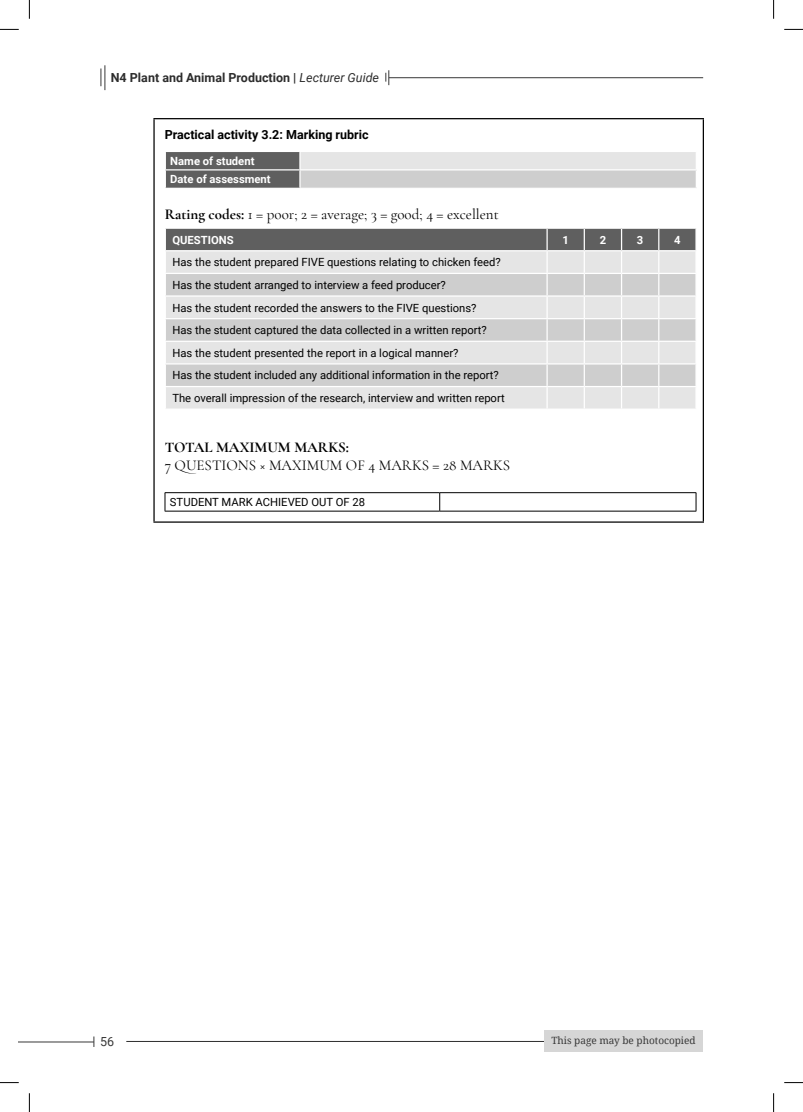
<style>
.page{position:relative;width:803px;height:1112px;background:#fff}
.page>*{position:absolute;margin:0;border:0;box-sizing:border-box;transform-origin:0 0}
.body_no_indent{font:15px/17.5px "Cormorant Garamond";color:#000}
.t1{font:700 12.5px "Roboto";color:#2d2d2d}
.Table_head_black_lft{font:700 12.5px "Roboto";color:#000}
.t2{font:12.5px "Roboto";color:#383838}
.Table_txt_lft{font:11.25px "Roboto";color:#000}
.Table_head_white_lft{font:700 11.25px "Roboto";color:#fff}
.Table_head_white_ctr{font:700 11.25px "Roboto";color:#fff}
.t3{font:10px "Droid Serif";color:#383838}
.s1{font-weight:400;font-style:italic}
.s2{font-weight:700}
</style>
<div class="page">
<hr style="left:126px;top:1040px;width:421px;height:1px;background:#2d2d2d">
<hr style="left:19px;top:1041px;width:75px;height:1px;background:#383838">
<svg style="left:101px;top:65px;width:5px;height:25px"></svg>
<hr style="left:389px;top:77px;width:314px;height:1px;background:#383838">
<svg style="left:385px;top:70px;width:4px;height:15px"></svg>
<div style="left:544px;top:1029px;width:159px;height:22px;background:#d6d6d6"></div>
<hr style="left:153px;top:118px;width:551px;height:1px;background:#000">
<hr style="left:153px;top:119px;width:2px;height:402px;background:#000">
<hr style="left:703px;top:119px;width:1px;height:402px;background:#000">
<hr style="left:153px;top:521px;width:551px;height:1px;background:#000">
<div style="left:300px;top:151px;width:396px;height:19px;background:#e5e5e5"></div>
<div style="left:300px;top:170px;width:396px;height:18px;background:#cecece"></div>
<hr style="left:300px;top:151px;width:397px;height:1px;background:#fff">
<hr style="left:300px;top:169px;width:397px;height:1px;background:#fff">
<svg style="left:165px;top:152px;width:136px;height:36px;background:#686868"></svg>
<svg style="left:165px;top:228px;width:531px;height:180px;background:#cecece"></svg>
<hr style="left:695px;top:387px;width:2px;height:21px;background:#fff">
<hr style="left:165px;top:492px;width:275px;height:1px;background:#000">
<svg style="left:165px;top:493px;width:1px;height:17px"></svg>
<hr style="left:440px;top:492px;width:256px;height:1px;background:#000">
<svg style="left:439px;top:493px;width:1px;height:17px"></svg>
<svg style="left:696px;top:493px;width:1px;height:17px"></svg>
<hr style="left:165px;top:510px;width:275px;height:1px;background:#000">
<hr style="left:440px;top:510px;width:256px;height:1px;background:#000">
<svg style="left:0;top:29px;width:19px;height:1px"></svg>
<svg style="left:784px;top:29px;width:19px;height:1px"></svg>
<svg style="left:0;top:1082px;width:19px;height:1px"></svg>
<svg style="left:784px;top:1082px;width:19px;height:1px"></svg>
<svg style="left:29px;top:0;width:1px;height:19px"></svg>
<svg style="left:29px;top:1093px;width:1px;height:18px"></svg>
<svg style="left:773px;top:0;width:1px;height:19px"></svg>
<svg style="left:773px;top:1093px;width:1px;height:18px"></svg>
<p class="t1" style="left:111px;top:69px;width:270px">N4 Plant and Animal Production | <span class="s1">Lecturer Guide</span></p>
<p class="Table_head_black_lft" style="left:165px;top:125px;width:205px">Practical activity 3.2: Marking rubric</p>
<p class="Table_head_white_lft" style="left:170px;top:153px;width:86px">Name of student</p>
<p class="Table_head_white_lft" style="left:170px;top:171px;width:102px">Date of assessment</p>
<p class="body_no_indent" style="left:165px;top:205px;width:336px"><span class="s2">Rating codes:</span> 1 = poor; 2 = average; 3 = good; 4 = excellent</p>
<p class="Table_head_white_lft" style="left:172px;top:232px;width:63px">QUESTIONS</p>
<p class="Table_head_white_ctr" style="left:562px;top:232px;width:8px">1</p>
<p class="Table_head_white_ctr" style="left:600px;top:232px;width:8px">2</p>
<p class="Table_head_white_ctr" style="left:637px;top:232px;width:8px">3</p>
<p class="Table_head_white_ctr" style="left:674px;top:232px;width:8px">4</p>
<p class="Table_txt_lft" style="left:172px;top:254px;width:330px">Has the student prepared FIVE questions relating to chicken feed?</p>
<p class="Table_txt_lft" style="left:172px;top:277px;width:275px">Has the student arranged to interview a feed producer?</p>
<p class="Table_txt_lft" style="left:172px;top:299px;width:306px">Has the student recorded the answers to the FIVE questions?</p>
<p class="Table_txt_lft" style="left:172px;top:322px;width:316px">Has the student captured the data collected in a written report?</p>
<p class="Table_txt_lft" style="left:172px;top:345px;width:288px">Has the student presented the report in a logical manner?</p>
<p class="Table_txt_lft" style="left:172px;top:367px;width:328px">Has the student included any additional information in the report?</p>
<p class="Table_txt_lft" style="left:172px;top:390px;width:334px">The overall impression of the research, interview and written report</p>
<p class="body_no_indent" style="left:165px;top:438px;width:347px"><span class="s2">TOTAL MAXIMUM MARKS:<br></span>7 QUESTIONS × MAXIMUM OF 4 MARKS = 28 MARKS</p>
<p class="Table_txt_lft" style="left:170px;top:494px;width:197px">STUDENT MARK ACHIEVED OUT OF 28</p>
<p class="t2" style="left:100px;top:1032px;width:16px">56</p>
<p class="t3" style="left:551px;top:1034px;width:146px">This page may be photocopied</p>
</div>
